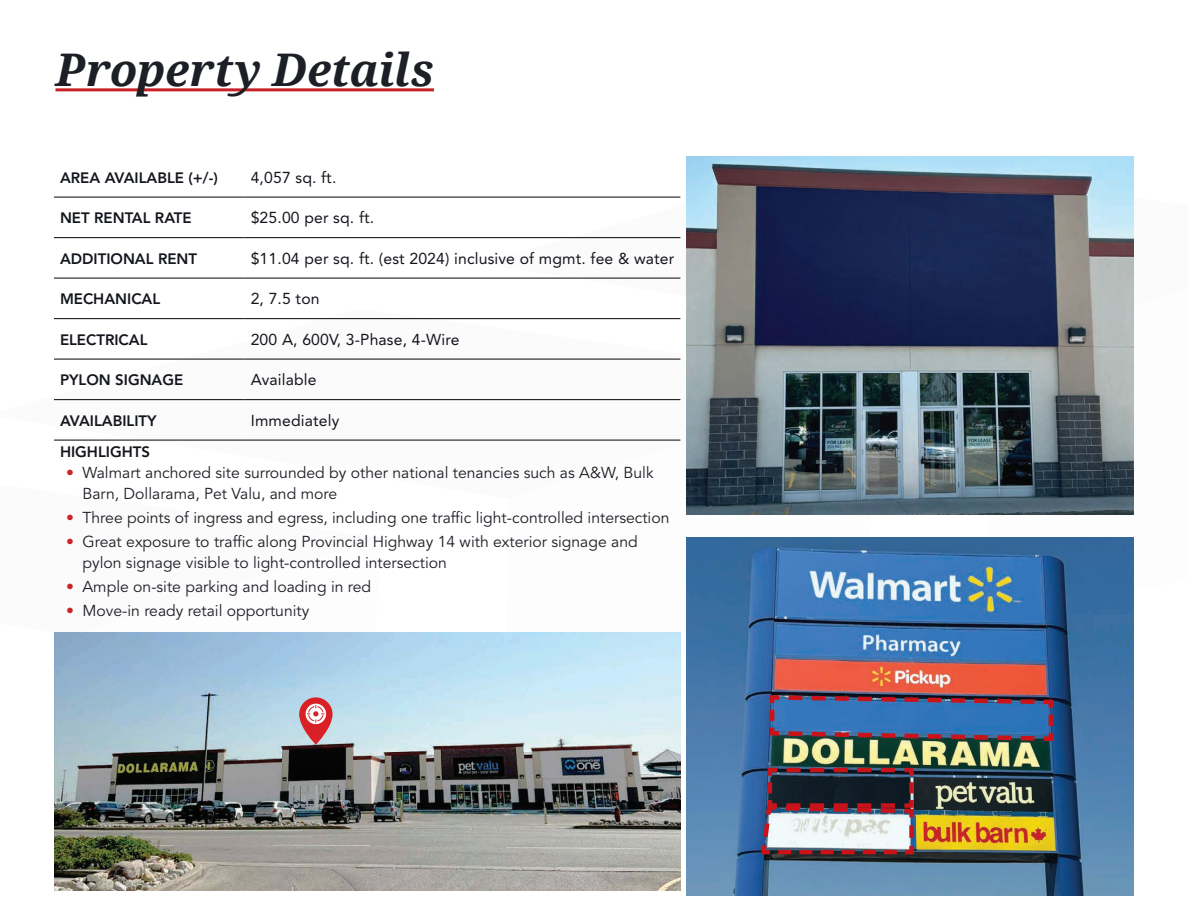
<style>
.page{position:relative;width:1188px;height:918px;background:#fff}
.page>*{position:absolute;margin:0;border:0;box-sizing:border-box;transform-origin:0 0}
.t1{font:italic 700 45px "Droid Serif";color:#1d1f26}
.t2{font:15.75px/21px "Avenir LT Std";color:#1d1f26}
.t3{font:15.75px "Avenir LT Std";letter-spacing:.01em;color:#14161d}
.t4{font:800 15px "Avenir LT Std";color:#14161d}
.s1{color:#ca2521}
</style>
<div class="page">
<svg style="left:505px;top:514px;width:375px;height:204px"></svg>
<svg style="left:54px;top:319px;width:627px;height:122px"></svg>
<svg style="left:480px;top:196px;width:201px;height:150px"></svg>
<svg style="left:54px;top:632px;width:327px;height:1px"></svg>
<hr style="left:56px;top:88px;width:378px;height:3px;background:#c82026">
<hr style="left:54px;top:197px;width:191px;height:1px;background:#231f20">
<hr style="left:245px;top:197px;width:435px;height:1px;background:#231f20">
<hr style="left:54px;top:237px;width:191px;height:1px;background:#231f20">
<hr style="left:245px;top:237px;width:435px;height:1px;background:#231f20">
<hr style="left:54px;top:278px;width:191px;height:1px;background:#231f20">
<hr style="left:245px;top:278px;width:435px;height:1px;background:#231f20">
<hr style="left:54px;top:318px;width:191px;height:1px;background:#231f20">
<hr style="left:245px;top:318px;width:435px;height:1px;background:#231f20">
<hr style="left:54px;top:359px;width:191px;height:1px;background:#231f20">
<hr style="left:245px;top:359px;width:435px;height:1px;background:#231f20">
<hr style="left:54px;top:399px;width:191px;height:1px;background:#231f20">
<hr style="left:245px;top:399px;width:435px;height:1px;background:#231f20">
<hr style="left:54px;top:440px;width:191px;height:1px;background:#231f20">
<hr style="left:245px;top:440px;width:435px;height:1px;background:#231f20">
<img style="left:54px;top:633px;width:626px;height:258px">
<svg style="left:299px;top:697px;width:34px;height:48px;background:#d68289"></svg>
<img style="left:686px;top:157px;width:448px;height:357px">
<img style="left:686px;top:538px;width:448px;height:357px">
<img style="left:768px;top:693px;width:287px;height:50px">
<img style="left:758px;top:766px;width:158px;height:91px">
<h1 class="t1" style="left:56px;top:39px;width:380px">Property Details</h1>
<p class="t4" style="left:60px;top:168px;width:159px">AREA AVAILABLE (+/-)</p>
<p class="t3" style="left:251px;top:168px;width:87px">4,057 sq. ft.</p>
<p class="t4" style="left:60px;top:209px;width:133px">NET RENTAL RATE</p>
<p class="t3" style="left:251px;top:209px;width:125px">$25.00 per sq. ft.</p>
<p class="t4" style="left:60px;top:249px;width:139px">ADDITIONAL RENT</p>
<p class="t3" style="left:251px;top:249px;width:425px">$11.04 per sq. ft. (est 2024) inclusive of mgmt. fee &amp; water</p>
<p class="t4" style="left:60px;top:290px;width:102px">MECHANICAL</p>
<p class="t3" style="left:251px;top:290px;width:70px">2, 7.5 ton</p>
<p class="t4" style="left:60px;top:330px;width:89px">ELECTRICAL</p>
<p class="t3" style="left:251px;top:330px;width:210px">200 A, 600V, 3-Phase, 4-Wire</p>
<p class="t4" style="left:60px;top:371px;width:125px">PYLON SIGNAGE</p>
<p class="t3" style="left:251px;top:371px;width:67px">Available</p>
<p class="t4" style="left:60px;top:411px;width:98px">AVAILABILITY</p>
<p class="t3" style="left:251px;top:411px;width:90px">Immediately</p>
<p class="t4" style="left:60px;top:443px;width:92px">HIGHLIGHTS</p>
<p class="t2" style="left:83px;top:463px;width:573px;text-indent:-17px"><span class="s1">•</span> Walmart anchored site surrounded by other national tenancies such as A&amp;W, Bulk<br>Barn, Dollarama, Pet Valu, and more</p>
<p class="t2" style="left:66px;top:508px;width:605px"><span class="s1">•</span> Three points of ingress and egress, including one traffic light-controlled intersection</p>
<p class="t2" style="left:83px;top:532px;width:557px;text-indent:-17px"><span class="s1">•</span> Great exposure to traffic along Provincial Highway 14 with exterior signage and pylon signage visible to light-controlled intersection</p>
<p class="t2" style="left:66px;top:577px;width:307px"><span class="s1">•</span> Ample on-site parking and loading in red</p>
<p class="t2" style="left:66px;top:601px;width:245px"><span class="s1">•</span> Move-in ready retail opportunity</p>
</div>
